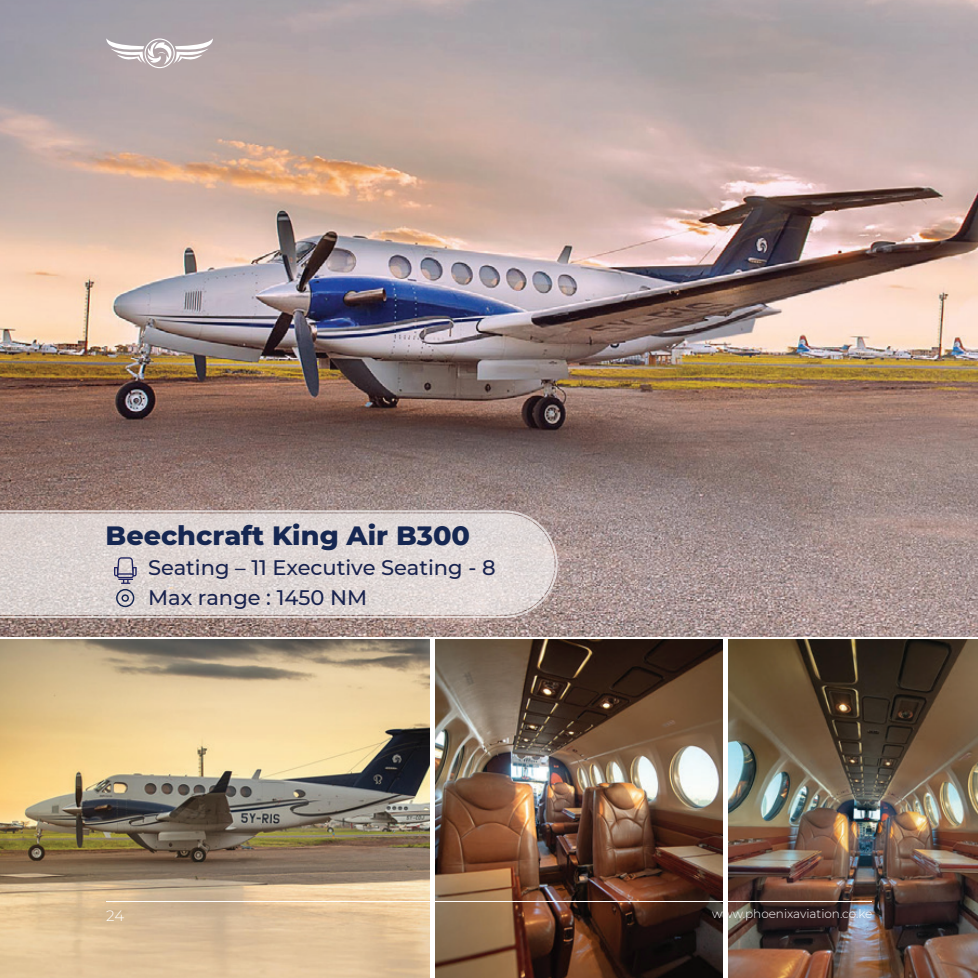
<style>
.page{position:relative;width:978px;height:978px;background:#fff}
.page>*{position:absolute;margin:0;border:0;box-sizing:border-box;transform-origin:0 0}
.t1{font:800 27px "Montserrat";color:#162751}
.t2{font:500 21px/30px "Montserrat";color:#19234e}
.t3{font:300 15px "Montserrat";color:#fff}
.t4{font:300 12px "Montserrat";color:#fff}
</style>
<div class="page">
<img style="left:436px;top:640px;width:286px;height:338px">
<img style="left:0;top:0;width:978px;height:636px">
<img style="left:729px;top:640px;width:249px;height:338px">
<img style="left:0;top:640px;width:429px;height:338px">
<svg style="left:0;top:510px;width:558px;height:108px;background:#c5b7b4"></svg>
<svg style="left:0;top:513px;width:555px;height:102px;background:#d0c5c3"></svg>
<svg style="left:0;top:516px;width:552px;height:97px;background:#ddd4d3"></svg>
<svg style="left:114px;top:557px;width:23px;height:27px"></svg>
<svg style="left:106px;top:38px;width:107px;height:30px"></svg>
<div style="left:116px;top:589px;width:18px;height:18px;border:2px solid #162751;border-radius:50%"></div>
<div style="left:122px;top:594px;width:7px;height:8px;border:2px solid #162751;border-radius:50%"></div>
<hr style="left:106px;top:901px;width:766px;height:1px;background:#fff">
<p class="t1" style="left:106px;top:516px;width:366px">Beechcraft King Air B300</p>
<p class="t2" style="left:148px;top:552px;width:349px">Seating – 11 Executive Seating - 8<br>Max range : 1450 NM</p>
<p class="t3" style="left:106px;top:905px;width:19px">24</p>
<p class="t4" style="left:712px;top:905px;width:162px">www.phoenixaviation.co.ke</p>
</div>
